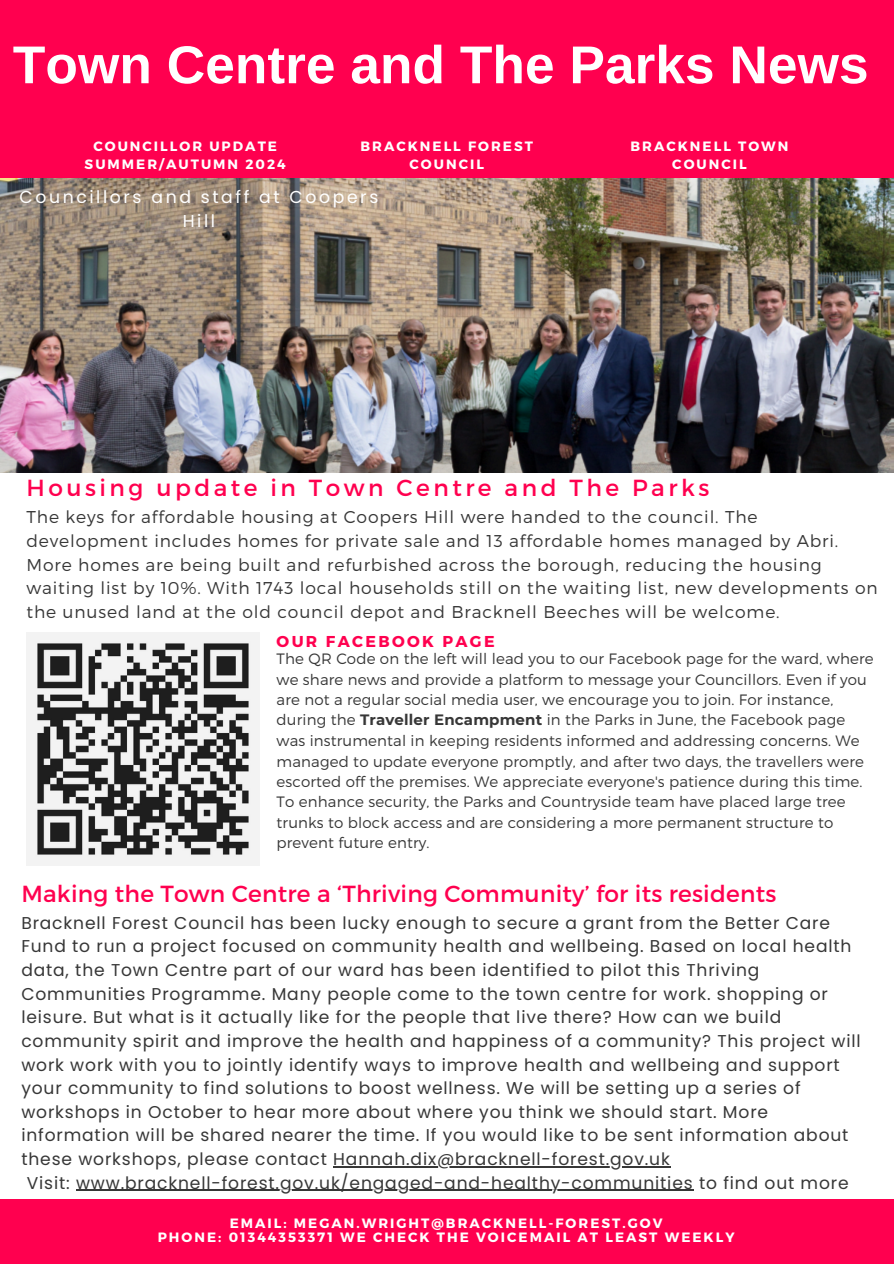
<style>
.page{position:relative;width:894px;height:1264px;background:#fff}
.page>*{position:absolute;margin:0;border:0;box-sizing:border-box;transform-origin:0 0}
.t1{font:700 53.25px "Arimo";color:#fff}
.t2{font:23.25px "Montserrat";letter-spacing:.01em;color:#ff004f}
.t3{font:23.25px "Montserrat";letter-spacing:.15em;color:#ff004f}
.t4{font:17.25px/23.7px "Poppins";letter-spacing:.15em;color:#fff;text-align:center}
.t5{font:17.1px/23.7px "Poppins";letter-spacing:.05em;color:#373737}
.t6{font:300 17.1px/23.7px "Montserrat";letter-spacing:.05em;color:#373737}
.t7{font:700 15.75px "Montserrat";letter-spacing:.15em;color:#ff004f}
.t8{font:300 15px/20.4px "Montserrat";letter-spacing:.01em;color:#373737}
.t9{font:700 13.5px/18px "Montserrat";letter-spacing:.15em;color:#fff;text-align:center}
.s1{font-weight:700}
</style>
<div class="page">
<img style="left:0;top:178px;width:893px;height:295px">
<div style="left:0;top:0;width:893px;height:178px;background:#ff004f"></div>
<div style="left:0;top:1199px;width:893px;height:64px;background:#ff004f"></div>
<hr style="left:333px;top:1166px;width:337px;height:1px;background:#373737">
<hr style="left:76px;top:1189px;width:617px;height:1px;background:#373737">
<img style="left:26px;top:632px;width:233px;height:233px">
<h5 class="t1" style="left:13px;top:35px;width:857px">Town Centre and The Parks News</h5>
<h1 class="t9" style="left:85px;top:136px;width:202px">COUNCILLOR UPDATE<br>SUMMER/AUTUMN 2024</h1>
<h5 class="t9" style="left:360px;top:136px;width:174px">BRACKNELL FOREST<br>COUNCIL</h5>
<h5 class="t9" style="left:630px;top:136px;width:159px">BRACKNELL TOWN<br>COUNCIL</h5>
<p class="t4" style="left:20px;top:185px;width:360px">Councillors and staff at Coopers<br>Hill</p>
<h4 class="t3" style="left:26px;top:472px;width:684px">Housing update in Town Centre and The Parks</h4>
<p class="t6" style="left:26px;top:504px;width:852px">The keys for affordable housing at Coopers Hill were handed to the council. The development includes homes for private sale and 13 affordable homes managed by Abri.<br>More homes are being built and refurbished across the borough, reducing the housing waiting list by 10%. With 1743 local households still on the waiting list, new developments on the unused land at the old council depot and Bracknell Beeches will be welcome.</p>
<h5 class="t7" style="left:276px;top:631px;width:219px">OUR FACEBOOK PAGE</h5>
<h4 class="t8" style="left:276px;top:648px;width:598px">The QR Code on the left will lead you to our Facebook page for the ward, where we share news and provide a platform to message your Councillors. Even if you are not a regular social media user, we encourage you to join. For instance, during the <span class="s1">Traveller Encampment</span> in the Parks in June, the Facebook page was instrumental in keeping residents informed and addressing concerns. We managed to update everyone promptly, and after two days, the travellers were escorted off the premises. We appreciate everyone's patience during this time.<br>To enhance security, the Parks and Countryside team have placed large tree trunks to block access and are considering a more permanent structure to prevent future entry.</h4>
<h3 class="t2" style="left:21px;top:878px;width:756px">Making the Town Centre a ‘Thriving Community’ for its residents</h3>
<p class="t5" style="left:21px;top:910px;width:840px">Bracknell Forest Council has been lucky enough to secure a grant from the Better Care Fund to run a project focused on community health and wellbeing. Based on local health data, the Town Centre part of our ward has been identified to pilot this Thriving Communities Programme. Many people come to the town centre for work. shopping or leisure. But what is it actually like for the people that live there? How can we build community spirit and improve the health and happiness of a community? This project will work work with you to jointly identify ways to improve health and wellbeing and support your community to find solutions to boost wellness. We will be setting up a series of workshops in October to hear more about where you think we should start. More information will be shared nearer the time. If you would like to be sent information about these workshops, please contact Hannah.dix@bracknell-forest.gov.uk</p>
<h2 class="t5" style="left:27px;top:1170px;width:823px">Visit: www.bracknell-forest.gov.uk/engaged-and-healthy-communities to find out more</h2>
<h2 class="t9" style="left:158px;top:1215px;width:578px;line-height:13.5px">EMAIL: MEGAN.WRIGHT@BRACKNELL-FOREST.GOV<br>PHONE: 01344353371 WE CHECK THE VOICEMAIL AT LEAST WEEKLY</h2>
</div>
